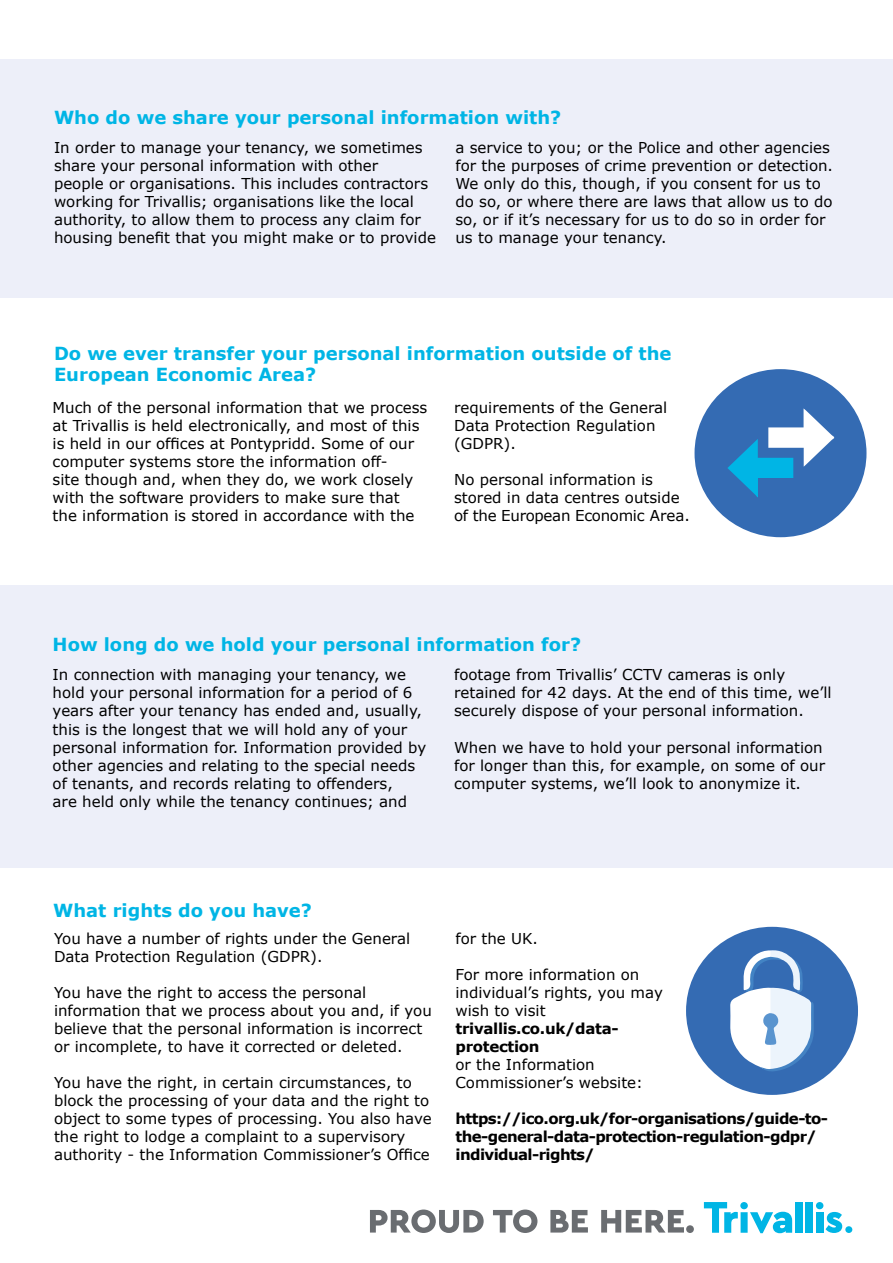
<style>
.page{position:relative;width:893px;height:1263px;background:#fff}
.page>*{position:absolute;margin:0;border:0;box-sizing:border-box;transform-origin:0 0}
.t1{font:700 18px/21.6px "Verdana";color:#00b5e5}
.t2{font:15px/18px "Verdana";color:#000}
.t3{font:700 15px/18px "Verdana";letter-spacing:-.04em;color:#000}
.t4{font:700 15px/18px "Verdana";letter-spacing:-.02em;color:#000}
</style>
<div class="page">
<div style="left:0;top:60px;width:893px;height:238px;background:#edeff9"></div>
<div style="left:0;top:585px;width:893px;height:282px;background:#edeff9"></div>
<svg style="left:370px;top:1209px;width:114px;height:24px"></svg>
<svg style="left:493px;top:1209px;width:44px;height:24px"></svg>
<svg style="left:550px;top:1210px;width:38px;height:22px"></svg>
<svg style="left:601px;top:1210px;width:83px;height:22px"></svg>
<div style="left:686px;top:1225px;width:8px;height:8px;background:#6a6d71;border-radius:50%"></div>
<div style="left:795px;top:1202px;width:7px;height:31px;background:#00b5e5"></div>
<div style="left:806px;top:1202px;width:7px;height:31px;background:#00b5e5"></div>
<div style="left:816px;top:1212px;width:7px;height:21px;background:#00b5e5"></div>
<svg style="left:825px;top:1212px;width:17px;height:21px"></svg>
<svg style="left:704px;top:1202px;width:88px;height:31px"></svg>
<div style="left:816px;top:1202px;width:7px;height:7px;background:#00b5e5;border-radius:50%"></div>
<div style="left:845px;top:1226px;width:7px;height:7px;background:#00b5e5;border-radius:50%"></div>
<div style="left:694px;top:369px;width:172px;height:168px;background:#346bb3;border-radius:50%"></div>
<svg style="left:727px;top:408px;width:107px;height:89px"></svg>
<div style="left:686px;top:927px;width:172px;height:168px;background:#346bb3;border-radius:50%"></div>
<svg style="left:730px;top:950px;width:84px;height:121px"></svg>
<p class="t1" style="left:54px;top:107px;width:509px">Who do we share your personal information with?</p>
<p class="t2" style="left:54px;top:138px;width:383px">In order to manage your tenancy, we sometimes share your personal information with other<br>people or organisations. This includes contractors working for Trivallis; organisations like the local authority, to allow them to process any claim for housing benefit that you might make or to provide</p>
<p class="t2" style="left:455px;top:138px;width:379px">a service to you; or the Police and other agencies for the purposes of crime prevention or detection.<br>We only do this, though, if you consent for us to do so, or where there are laws that allow us to do so, or if it’s necessary for us to do so in order for us to manage your tenancy.</p>
<p class="t1" style="left:54px;top:342px;width:619px">Do we ever transfer your personal information outside of the<br>European Economic Area?</p>
<p class="t2" style="left:53px;top:398px;width:376px">Much of the personal information that we process at Trivallis is held electronically, and most of this is held in our offices at Pontypridd. Some of our computer systems store the information off-<br>site though and, when they do, we work closely with the software providers to make sure that the information is stored in accordance with the</p>
<p class="t2" style="left:454px;top:398px;width:215px">requirements of the General<br>Data Protection Regulation (GDPR).</p>
<p class="t2" style="left:454px;top:470px;width:237px">No personal information is stored in data centres outside of the European Economic Area.</p>
<p class="t1" style="left:53px;top:633px;width:530px">How long do we hold your personal information for?</p>
<p class="t2" style="left:53px;top:666px;width:375px">In connection with managing your tenancy, we hold your personal information for a period of 6 years after your tenancy has ended and, usually, this is the longest that we will hold any of your personal information for. Information provided by other agencies and relating to the special needs of tenants, and records relating to offenders,<br>are held only while the tenancy continues; and</p>
<p class="t2" style="left:454px;top:666px;width:379px">footage from Trivallis’ CCTV cameras is only retained for 42 days. At the end of this time, we’ll securely dispose of your personal information.</p>
<p class="t2" style="left:454px;top:738px;width:372px">When we have to hold your personal information for longer than this, for example, on some of our computer systems, we’ll look to anonymize it.</p>
<p class="t1" style="left:53px;top:899px;width:260px">What rights do you have?</p>
<p class="t2" style="left:54px;top:929px;width:358px">You have a number of rights under the General<br>Data Protection Regulation (GDPR).</p>
<p class="t2" style="left:54px;top:983px;width:379px">You have the right to access the personal information that we process about you and, if you believe that the personal information is incorrect or incomplete, to have it corrected or deleted.</p>
<p class="t2" style="left:54px;top:1073px;width:379px">You have the right, in certain circumstances, to block the processing of your data and the right to object to some types of processing. You also have the right to lodge a complaint to a supervisory authority - the Information Commissioner’s Office</p>
<p class="t2" style="left:455px;top:929px;width:84px">for the UK.</p>
<p class="t2" style="left:455px;top:965px;width:209px">For more information on individual’s rights, you may wish to visit</p>
<p class="t4" style="left:455px;top:1019px;width:165px">trivallis.co.uk/data&shy;protection</p>
<p class="t2" style="left:455px;top:1055px;width:189px">or the Information<br>Commissioner’s website:</p>
<p class="t3" style="left:455px;top:1109px;width:374px">https://ico.org.uk/for-organisations/guide-to&shy;the-general-data-protection-regulation-gdpr/ individual-rights/</p>
</div>
